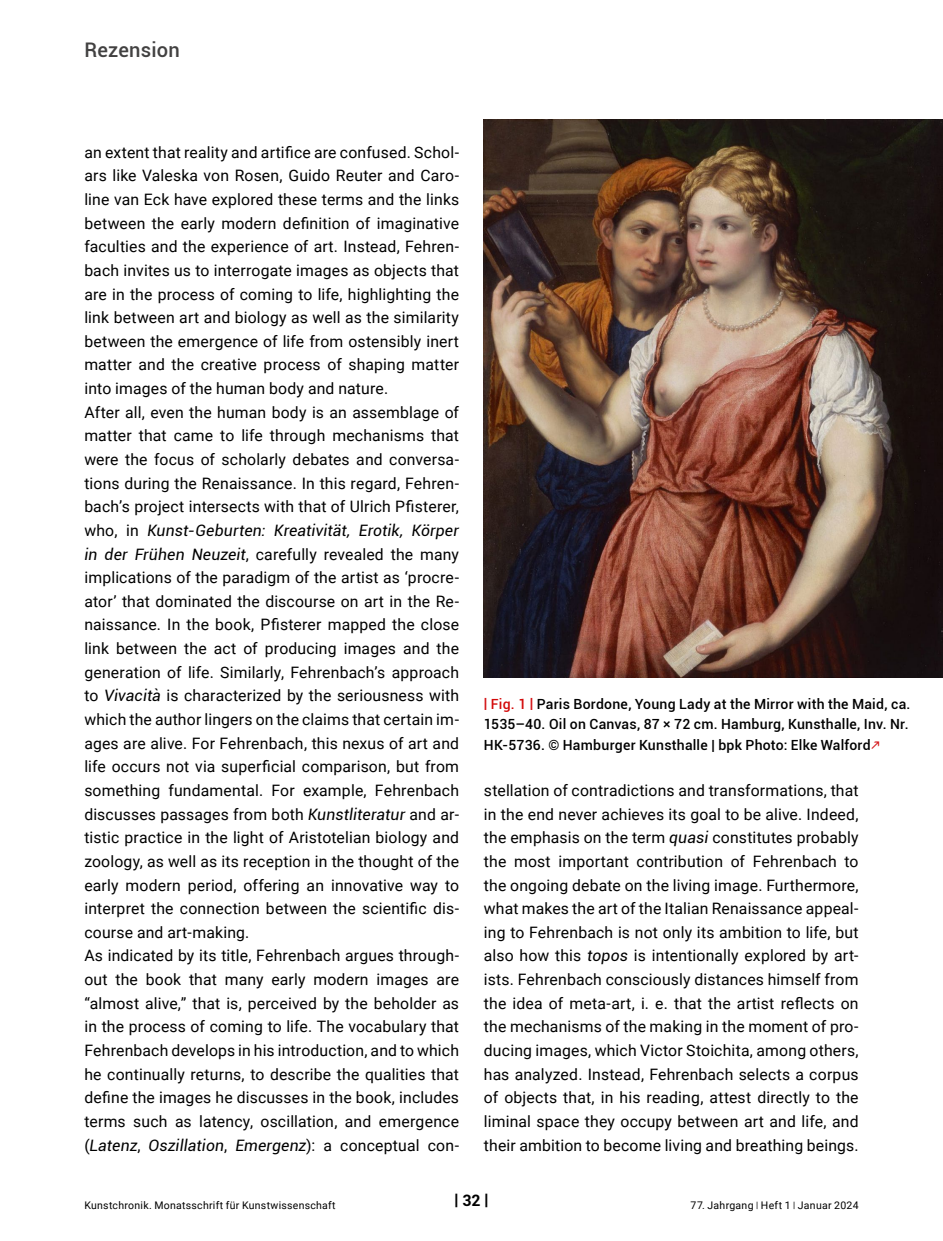
<style>
.page{position:relative;width:943px;height:1241px;background:#fff}
.page>*{position:absolute;margin:0;border:0;box-sizing:border-box;transform-origin:0 0}
.Kapitel_11_5pt{font:500 20.12px "Roboto";letter-spacing:.01em;color:#424141}
.Fließtext{font:15.75px/23.6px "Roboto";letter-spacing:.01em;color:#000;text-align:justify}
.t1{font:700 15.75px "Roboto";color:#000}
.t2{font:500 14px/20.1px "Roboto";letter-spacing:.015em;color:#000}
.t3{font:10.5px "Roboto";letter-spacing:.025em;color:#000}
.s1{font-style:italic}
.s2{font-weight:700;color:#d31216}
.s3{color:#d30909}
.s4{color:#020203}
.s5{font-size:8.75px}
</style>
<div class="page">
<img style="left:484px;top:119px;width:459px;height:558px">
<p class="Kapitel_11_5pt" style="left:84px;top:36px;width:97px">Rezension</p>
<p class="Fließtext" style="left:84px;top:140px;width:376px">an extent that reality and artifice are confused. Schol&shy;ars like Valeska von Rosen, Guido Reuter and Caro&shy;line van Eck have explored these terms and the links between the early modern definition of imaginative faculties and the experience of art. Instead, Fehren&shy;bach invites us to interrogate images as objects that are in the process of coming to life, highlighting the link between art and biology as well as the similarity between the emergence of life from ostensibly inert matter and the creative process of shaping matter into images of the human body and nature.</p>
<p class="Fließtext" style="left:84px;top:399px;width:376px">After all, even the human body is an assemblage of matter that came to life through mechanisms that were the focus of scholarly debates and conversa&shy;tions during the Renaissance. In this regard, Fehren&shy;bach’s project intersects with that of Ulrich Pfisterer, who, in <span class="s1">Kunst-Geburten: Kreativität, Erotik, Körper in der Frühen Neuzeit</span>, carefully revealed the many implications of the paradigm of the artist as ‘procre&shy;ator’ that dominated the discourse on art in the Re&shy;naissance. In the book, Pfisterer mapped the close link between the act of producing images and the generation of life. Similarly, Fehrenbach’s approach to <span class="s1">Vivacità</span> is characterized by the seriousness with which the author lingers on the claims that certain im&shy;ages are alive. For Fehrenbach, this nexus of art and life occurs not via superficial comparison, but from something fundamental. For example, Fehrenbach discusses passages from both <span class="s1">Kunstliteratur</span> and ar&shy;tistic practice in the light of Aristotelian biology and zoology, as well as its reception in the thought of the early modern period, offering an innovative way to interpret the connection between the scientific dis&shy;course and art-making.</p>
<p class="Fließtext" style="left:84px;top:943px;width:376px">As indicated by its title, Fehrenbach argues through&shy;out the book that many early modern images are “almost alive,” that is, perceived by the beholder as in the process of coming to life. The vocabulary that Fehrenbach develops in his introduction, and to which he continually returns, to describe the qualities that define the images he discusses in the book, includes terms such as latency, oscillation, and emergence (<span class="s1">Latenz</span>, <span class="s1">Oszillation</span>, <span class="s1">Emergenz</span>): a conceptual con-</p>
<p class="t2" style="left:484px;top:693px;width:428px"><span class="s2">|</span> <span class="s3">Fig. 1</span> <span class="s2">|</span> Paris Bordone, Young Lady at the Mirror with the Maid, ca.<br>1535–40. Oil on Canvas, 87 <span class="s4">×</span> 72 cm. Hamburg, Kunsthalle, Inv. Nr.<br>HK-5736. © Hamburger Kunsthalle | bpk Photo: Elke Walford</p>
<p class="Fließtext" style="left:484px;top:777px;width:376px">stellation of contradictions and transformations, that in the end never achieves its goal to be alive. Indeed, the emphasis on the term <span class="s1">quasi</span> constitutes probably the most important contribution of Fehrenbach to the ongoing debate on the living image. Furthermore, what makes the art of the Italian Renaissance appeal&shy;ing to Fehrenbach is not only its ambition to life, but also how this <span class="s1">topos</span> is intentionally explored by art&shy;ists. Fehrenbach consciously distances himself from the idea of meta-art, i. e. that the artist reflects on the mechanisms of the making in the moment of pro&shy;ducing images, which Victor Stoichita, among others, has analyzed. Instead, Fehrenbach selects a corpus of objects that, in his reading, attest directly to the liminal space they occupy between art and life, and their ambition to become living and breathing beings.</p>
<p class="t1" style="left:454px;top:1188px;width:36px">| 32 |</p>
<p class="t3" style="left:84px;top:1197px;width:253px">Kunstchronik. Monatsschrift für Kunstwissenschaft</p>
<p class="t3" style="left:690px;top:1197px;width:169px">77. Jahrgang <span class="s5">|</span> Heft 1 <span class="s5">|</span> Januar 2024</p>
</div>
